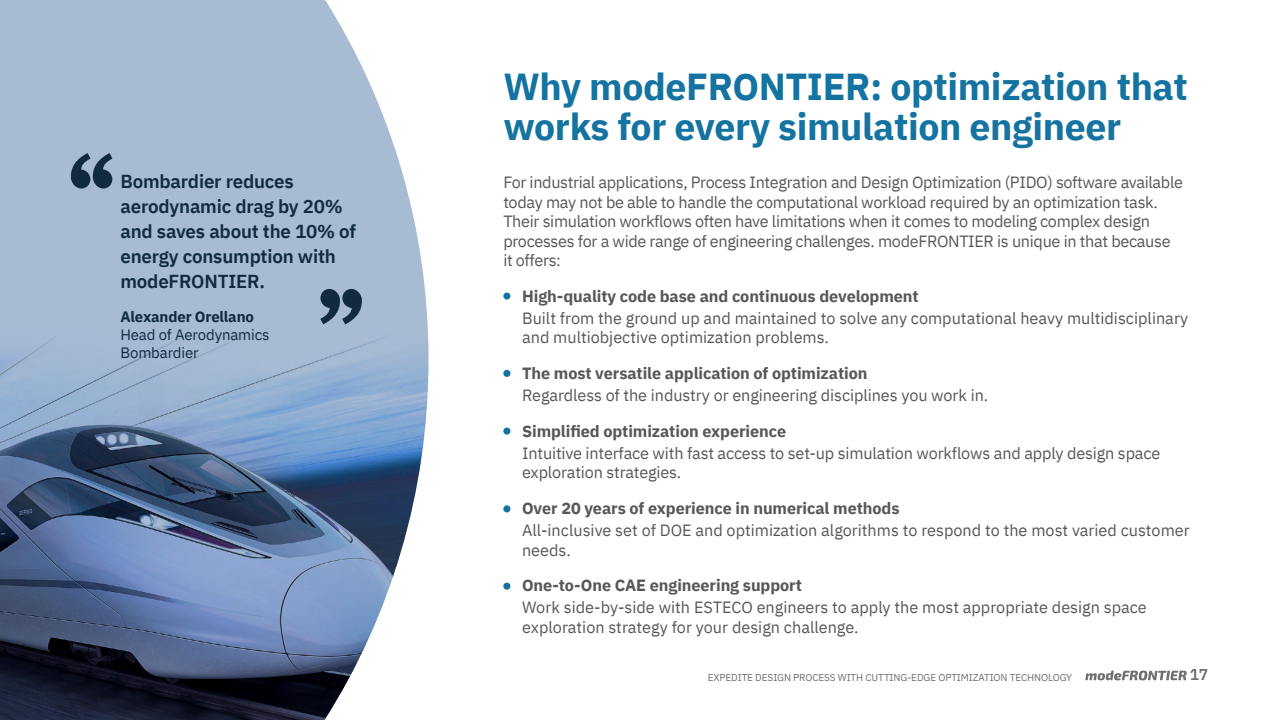
<style>
.page{position:relative;width:1280px;height:720px;background:#fff}
.page>*{position:absolute;margin:0;border:0;box-sizing:border-box;transform-origin:0 0}
.t1{font:700 37.5px/40px "IBM Plex Sans";letter-spacing:-.01em;color:#1473a0}
.t2{font:600 18.75px/25px "IBM Plex Sans";letter-spacing:-.01em;color:#102b3e}
.t3{font:16.25px/19.5px "IBM Plex Sans";letter-spacing:-.01em;color:#575756}
.t4{font:700 16.25px "IBM Plex Sans";letter-spacing:-.005em;color:#575756}
.t5{font:600 15.62px "IBM Plex Sans";color:#706f6f}
.t6{font:15px/18px "IBM Plex Sans";letter-spacing:-.01em;color:#102b3e}
.t7{font:700 15px "IBM Plex Sans";letter-spacing:-.01em;color:#102b3e}
.t8{font:10px "IBM Plex Sans";letter-spacing:-.01em;color:#706f6f}
</style>
<div class="page">
<div style="left:503px;top:293px;width:7px;height:7px;background:#1473a0;border-radius:50%"></div>
<div style="left:503px;top:370px;width:7px;height:7px;background:#1473a0;border-radius:50%"></div>
<div style="left:503px;top:428px;width:7px;height:7px;background:#1473a0;border-radius:50%"></div>
<div style="left:503px;top:505px;width:7px;height:7px;background:#1473a0;border-radius:50%"></div>
<div style="left:503px;top:583px;width:7px;height:7px;background:#1473a0;border-radius:50%"></div>
<svg style="left:0;top:0;width:411px;height:203px;fill:#a7bbd3"></svg>
<img style="left:0;top:203px;width:429px;height:517px">
<svg style="left:71px;top:153px;width:41px;height:36px"></svg>
<svg style="left:320px;top:289px;width:42px;height:35px"></svg>
<svg style="left:1085px;top:671px;width:102px;height:9px"></svg>
<p class="t2" style="left:120px;top:168px;width:237px">Bombardier reduces aerodynamic drag by 20% and saves about the 10% of energy consumption with modeFRONTIER.</p>
<p class="t7" style="left:120px;top:305px;width:135px">Alexander Orellano</p>
<p class="t6" style="left:120px;top:325px;width:151px">Head of Aerodynamics<br>Bombardier</p>
<h1 class="t1" style="left:503px;top:64px;width:686px">Why modeFRONTIER: optimization that works for every simulation engineer</h1>
<p class="t3" style="left:503px;top:171px;width:681px">For industrial applications, Process Integration and Design Optimization (PIDO) software available today may not be able to handle the computational workload required by an optimization task.<br>Their simulation workflows often have limitations when it comes to modeling complex design processes for a wide range of engineering challenges. modeFRONTIER is unique in that because it offers:</p>
<p class="t4" style="left:522px;top:283px;width:398px">High-quality code base and continuous development</p>
<p class="t3" style="left:522px;top:307px;width:668px">Built from the ground up and maintained to solve any computational heavy multidisciplinary and multiobjective optimization problems.</p>
<p class="t4" style="left:522px;top:360px;width:347px">The most versatile application of optimization</p>
<p class="t3" style="left:522px;top:384px;width:468px">Regardless of the industry or engineering disciplines you work in.</p>
<p class="t4" style="left:522px;top:418px;width:266px">Simplified optimization experience</p>
<p class="t3" style="left:522px;top:442px;width:640px">Intuitive interface with fast access to set-up simulation workflows and apply design space exploration strategies.</p>
<p class="t4" style="left:522px;top:495px;width:379px">Over 20 years of experience in numerical methods</p>
<p class="t3" style="left:522px;top:519px;width:669px">All-inclusive set of DOE and optimization algorithms to respond to the most varied customer needs.</p>
<p class="t4" style="left:522px;top:573px;width:282px">One-to-One CAE engineering support</p>
<p class="t3" style="left:522px;top:596px;width:626px">Work side-by-side with ESTECO engineers to apply the most appropriate design space exploration strategy for your design challenge.</p>
<p class="t8" style="left:708px;top:669px;width:366px">EXPEDITE DESIGN PROCESS WITH CUTTING-EDGE OPTIMIZATION TECHNOLOGY</p>
<p class="t5" style="left:1190px;top:663px;width:20px">17</p>
</div>
